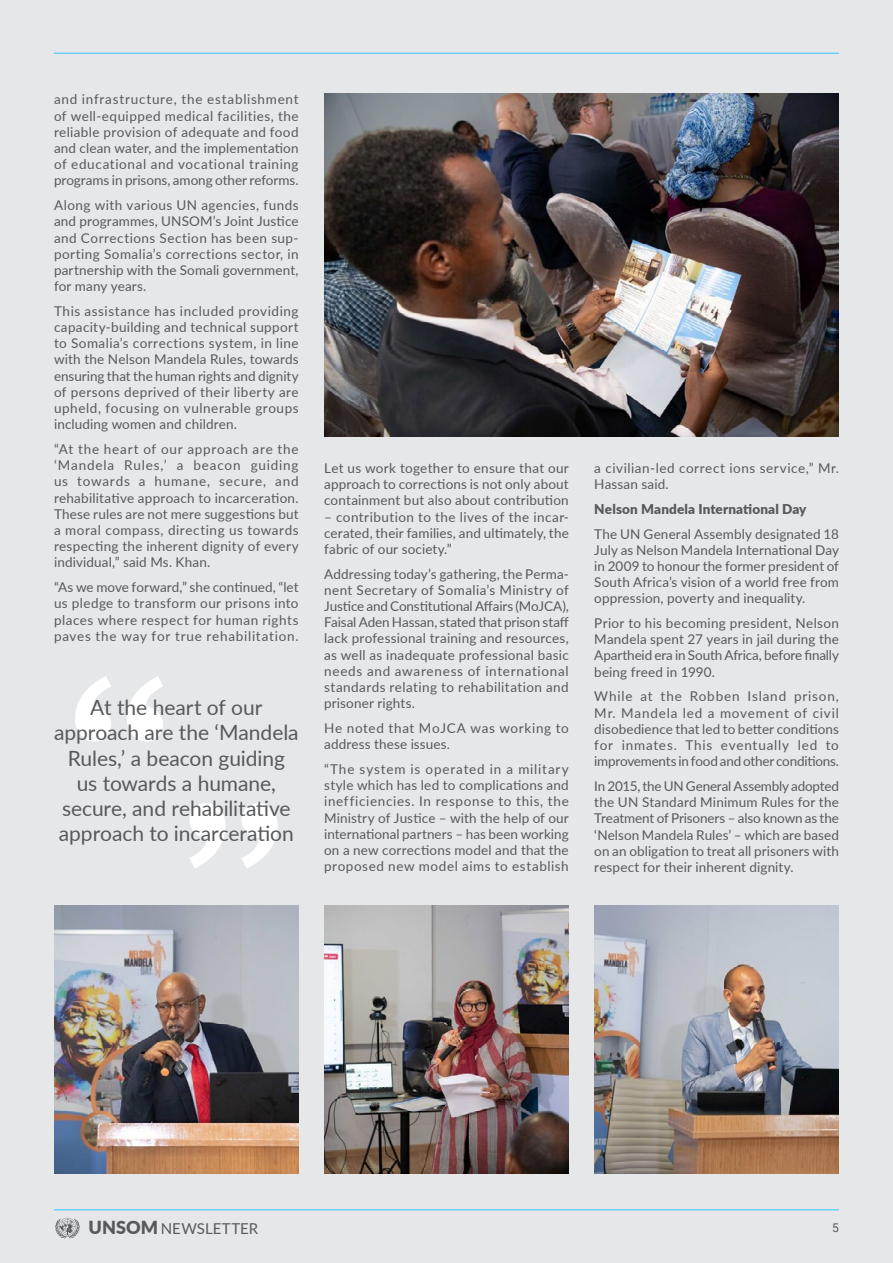
<style>
.page{position:relative;width:893px;height:1263px;background:#e6e7e8}
.page>*{position:absolute;margin:0;border:0;box-sizing:border-box;transform-origin:0 0}
.t1{font:21px/25.2px "Lato";letter-spacing:-.005em;color:#58595b;text-align:center}
.t2{font:15px "Lato";letter-spacing:.005em;color:#58595b}
.t3{font:13.5px/16.2px "Lato";letter-spacing:.015em;color:#58595b;text-align:justify}
.t4{font:13.5px/16.2px "Lato";letter-spacing:.04em;color:#58595b}
.t5{font:900 13.5px "Lato";letter-spacing:.01em;color:#58595b}
.t6{font:12px "Roboto";color:#58595b}
.s1{font-weight:900;font-size:18px}
</style>
<div class="page">
<img style="left:54px;top:906px;width:245px;height:268px">
<img style="left:324px;top:94px;width:515px;height:343px">
<img style="left:594px;top:906px;width:245px;height:268px">
<img style="left:324px;top:906px;width:245px;height:268px">
<svg style="left:75px;top:676px;width:88px;height:65px"></svg>
<svg style="left:189px;top:803px;width:89px;height:65px"></svg>
<hr style="left:54px;top:53px;width:785px;height:1px;background:#6dcff6">
<hr style="left:54px;top:1209px;width:785px;height:1px;background:#6dcff6">
<svg style="left:55px;top:1217px;width:25px;height:21px"></svg>
<p class="t3" style="left:54px;top:91px;width:246px">and infrastructure, the establishment of well-equipped medical facilities, the reliable provision of adequate and food and clean water, and the implementation of educational and vocational training programs in prisons, among other reforms.</p>
<p class="t3" style="left:54px;top:197px;width:246px">Along with various UN agencies, funds and programmes, UNSOM’s Joint Justice and Corrections Section has been sup&shy;porting Somalia’s corrections sector, in partnership with the Somali government, for many years.</p>
<p class="t3" style="left:54px;top:302px;width:246px">This assistance has included providing capacity-building and technical support to Somalia’s corrections system, in line with the Nelson Mandela Rules, towards ensuring that the human rights and dignity of persons deprived of their liberty are upheld, focusing on vulnerable groups including women and children.</p>
<p class="t3" style="left:54px;top:440px;width:246px">“At the heart of our approach are the ‘Mandela Rules,’ a beacon guiding us towards a humane, secure, and rehabilitative approach to incarceration.<br>These rules are not mere suggestions but a moral compass, directing us towards respecting the inherent dignity of every individual,” said Ms. Khan.</p>
<p class="t3" style="left:54px;top:578px;width:246px">“As we move forward,” she continued, “let us pledge to transform our prisons into places where respect for human rights paves the way for true rehabilitation.</p>
<h1 class="t1" style="left:54px;top:694px;width:246px">At the heart of our approach are the ‘Mandela<br>Rules,’ a beacon guiding<br>us towards a humane, secure, and rehabilitative approach to incarceration</h1>
<p class="t3" style="left:324px;top:459px;width:246px">Let us work together to ensure that our approach to corrections is not only about containment but also about contribution</p>
<p class="t3" style="left:324px;top:508px;width:246px">– contribution to the lives of the incar&shy;cerated, their families, and ultimately, the fabric of our society.”</p>
<p class="t3" style="left:324px;top:565px;width:246px">Addressing today’s gathering, the Perma&shy;nent Secretary of Somalia’s Ministry of Justice and Constitutional Affairs (MoJCA), Faisal Aden Hassan, stated that prison staff lack professional training and resources, as well as inadequate professional basic needs and awareness of international standards relating to rehabilitation and prisoner rights.</p>
<p class="t4" style="left:324px;top:719px;width:246px">He noted that MoJCA was working to address these issues.</p>
<p class="t3" style="left:324px;top:760px;width:246px">“The system is operated in a military style which has led to complications and inefficiencies. In response to this, the Ministry of Justice – with the help of our international partners – has been working on a new corrections model and that the proposed new model aims to establish</p>
<p class="t4" style="left:594px;top:459px;width:246px">a civilian-led correct ions service,” Mr.<br>Hassan said.</p>
<p class="t5" style="left:594px;top:499px;width:214px">Nelson Mandela International Day</p>
<p class="t3" style="left:594px;top:525px;width:246px">The UN General Assembly designated 18<br>July as Nelson Mandela International Day in 2009 to honour the former president of South Africa’s vision of a world free from oppression, poverty and inequality.</p>
<p class="t3" style="left:594px;top:614px;width:246px">Prior to his becoming president, Nelson Mandela spent 27 years in jail during the Apartheid era in South Africa, before finally being freed in 1990.</p>
<p class="t3" style="left:594px;top:688px;width:246px">While at the Robben Island prison, Mr. Mandela led a movement of civil disobedience that led to better conditions for inmates. This eventually led to improvements in food and other conditions.</p>
<p class="t3" style="left:594px;top:777px;width:246px">In 2015, the UN General Assembly adopted the UN Standard Minimum Rules for the Treatment of Prisoners – also known as the ‘Nelson Mandela Rules’ – which are based on an obligation to treat all prisoners with respect for their inherent dignity.</p>
<p class="t2" style="left:89px;top:1218px;width:171px"><span class="s1">UNSOM</span> NEWSLETTER</p>
<p class="t6" style="left:832px;top:1219px;width:8px">5</p>
</div>
